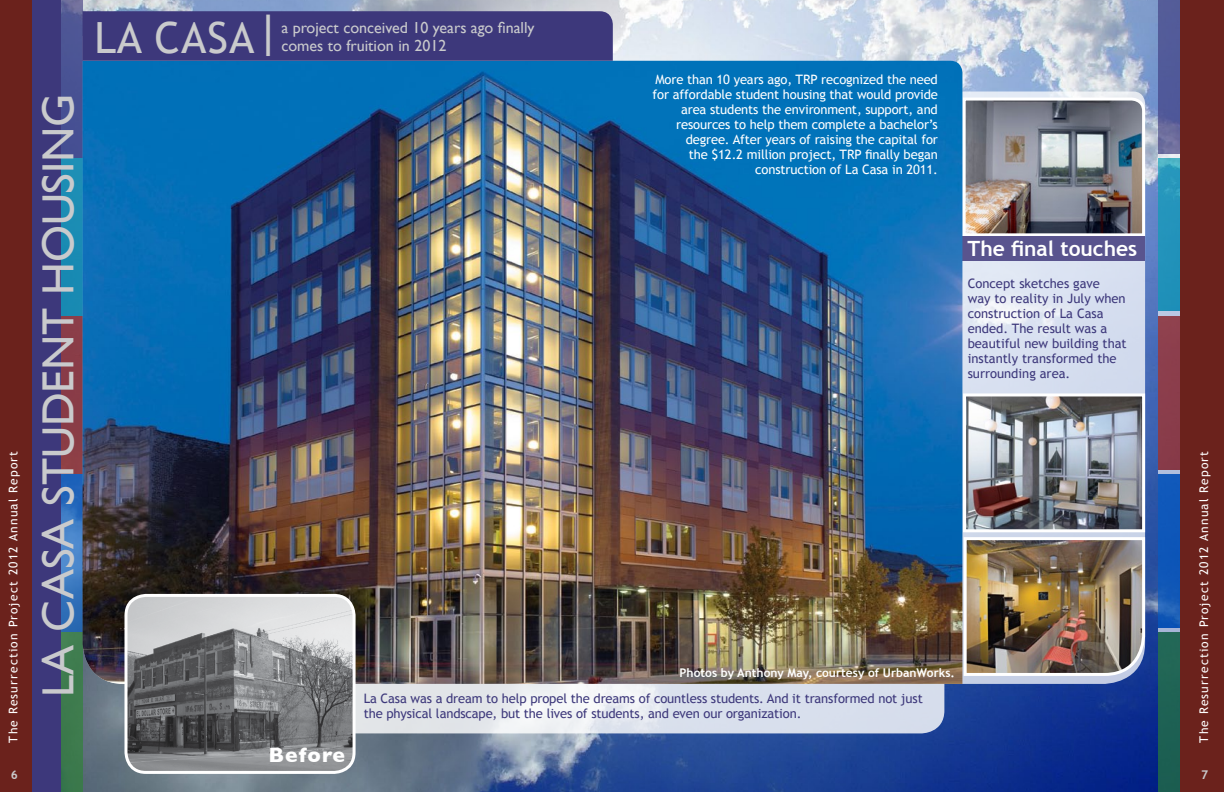
<style>
.page{position:relative;width:1224px;height:792px;background:#fff}
.page>*{position:absolute;margin:0;border:0;box-sizing:border-box;transform-origin:0 0}
.t1{font:45px "Gill Sans";color:#c9cacc}
.t2{font:43px "Trebuchet MS";letter-spacing:.02em;color:#c9cacc}
.t3{font:700 21px "Trebuchet MS";color:#fff}
.t4{font:700 21px "Gill Sans";letter-spacing:.05em;color:#fff}
.t5{font:16px "Gill Sans";color:#c9cacc}
.t6{font:13px/15px "Trebuchet MS";color:#3d387b}
.t7{font:13px/15px "Trebuchet MS";letter-spacing:-.01em;color:#fff;text-align:right}
.t8{font:12px "Trebuchet MS";letter-spacing:.1em;color:#fff}
.t9{font:700 12px "Trebuchet MS";color:#fff}
.t10{font:700 12px "Trebuchet MS";color:#c9cacc}
.s1{font-size:50px}
</style>
<div class="page">
<img style="left:82px;top:0;width:1076px;height:792px">
<svg style="left:962px;top:92px;width:183px;height:592px;background:#d6deef"></svg>
<svg style="left:61px;top:0;width:22px;height:168px;background:#4b5594"></svg>
<div style="left:23px;top:158px;width:59px;height:162px;background:#1a8cb3"></div>
<div style="left:23px;top:316px;width:59px;height:164px;background:#893c47"></div>
<svg style="left:61px;top:474px;width:21px;height:158px;background:#3675c0"></svg>
<div style="left:23px;top:632px;width:59px;height:160px;background:#3d7b4d"></div>
<div style="left:26px;top:0;width:35px;height:792px;background:#3d387b"></div>
<img style="left:962px;top:536px;width:185px;height:141px">
<img style="left:962px;top:96px;width:185px;height:142px">
<img style="left:967px;top:397px;width:174px;height:131px">
<div style="left:963px;top:393px;width:182px;height:139px;border:3px solid #fff"></div>
<div style="left:959px;top:236px;width:186px;height:25px;background:#59548e"></div>
<svg style="left:1158px;top:0;width:22px;height:154px;background:#575e9a"></svg>
<svg style="left:1158px;top:158px;width:22px;height:153px;background:#2595bb"></svg>
<div style="left:1158px;top:311px;width:66px;height:42px;background:#bbc8e5"></div>
<div style="left:1158px;top:316px;width:66px;height:164px;background:#8b3d4c"></div>
<div style="left:1158px;top:470px;width:66px;height:39px;background:#afbfdd"></div>
<svg style="left:1158px;top:474px;width:22px;height:155px;background:#1258b8"></svg>
<div style="left:1158px;top:629px;width:66px;height:41px;background:#a6b4d7"></div>
<div style="left:1158px;top:632px;width:66px;height:160px;background:#1e6254"></div>
<img style="left:83px;top:61px;width:879px;height:623px">
<div style="left:83px;top:11px;width:530px;height:50px;background:#3d387b"></div>
<svg style="left:356px;top:683px;width:589px;height:51px;background:#dce0e9"></svg>
<img style="left:126px;top:595px;width:228px;height:177px">
<div style="left:124px;top:594px;width:232px;height:180px;border:3px solid #fff;border-radius:20px"></div>
<div style="left:1180px;top:0;width:44px;height:792px;background:#6b221c"></div>
<div style="left:0;top:0;width:31px;height:792px;background:#6b221c"></div>
<h2 class="t2" style="left:94px;top:12px;width:189px">LA CASA<span class="s1">|</span></h2>
<p class="t5" style="left:281px;top:18px;width:254px">a project conceived 10 years ago finally</p>
<p class="t5" style="left:281px;top:36px;width:166px">comes to fruition in 2012</p>
<p class="t7" style="left:653px;top:72px;width:287px">More than 10 years ago, TRP recognized the need for affordable student housing that would provide area students the environment, support, and resources to help them complete a bachelor’s degree. After years of raising the capital for<br>the $12.2 million project, TRP finally began construction of La Casa in 2011.</p>
<h1 class="t1" style="left:32px;top:697px;width:605px;rotate:-90deg">LA CASA STUDENT HOUSING</h1>
<h3 class="t3" style="left:968px;top:235px;width:171px">The final touches</h3>
<p class="t6" style="left:968px;top:276px;width:161px">Concept sketches gave<br>way to reality in July when construction of La Casa ended. The result was a beautiful new building that instantly transformed the surrounding area.</p>
<p class="t8" style="left:6px;top:742px;width:293px;rotate:-90deg">The Resurrection Project 2012 Annual Report</p>
<p class="t8" style="left:1197px;top:742px;width:293px;rotate:-90deg">The Resurrection Project 2012 Annual Report</p>
<p class="t10" style="left:11px;top:768px;width:9px">6</p>
<p class="t10" style="left:1201px;top:768px;width:9px">7</p>
<p class="t9" style="left:680px;top:665px;width:277px">Photos by Anthony May, courtesy of UrbanWorks.</p>
<p class="t6" style="left:364px;top:691px;width:561px">La Casa was a dream to help propel the dreams of countless students. And it transformed not just the physical landscape, but the lives of students, and even our organization.</p>
<h3 class="t4" style="left:269px;top:742px;width:78px">Before</h3>
</div>
